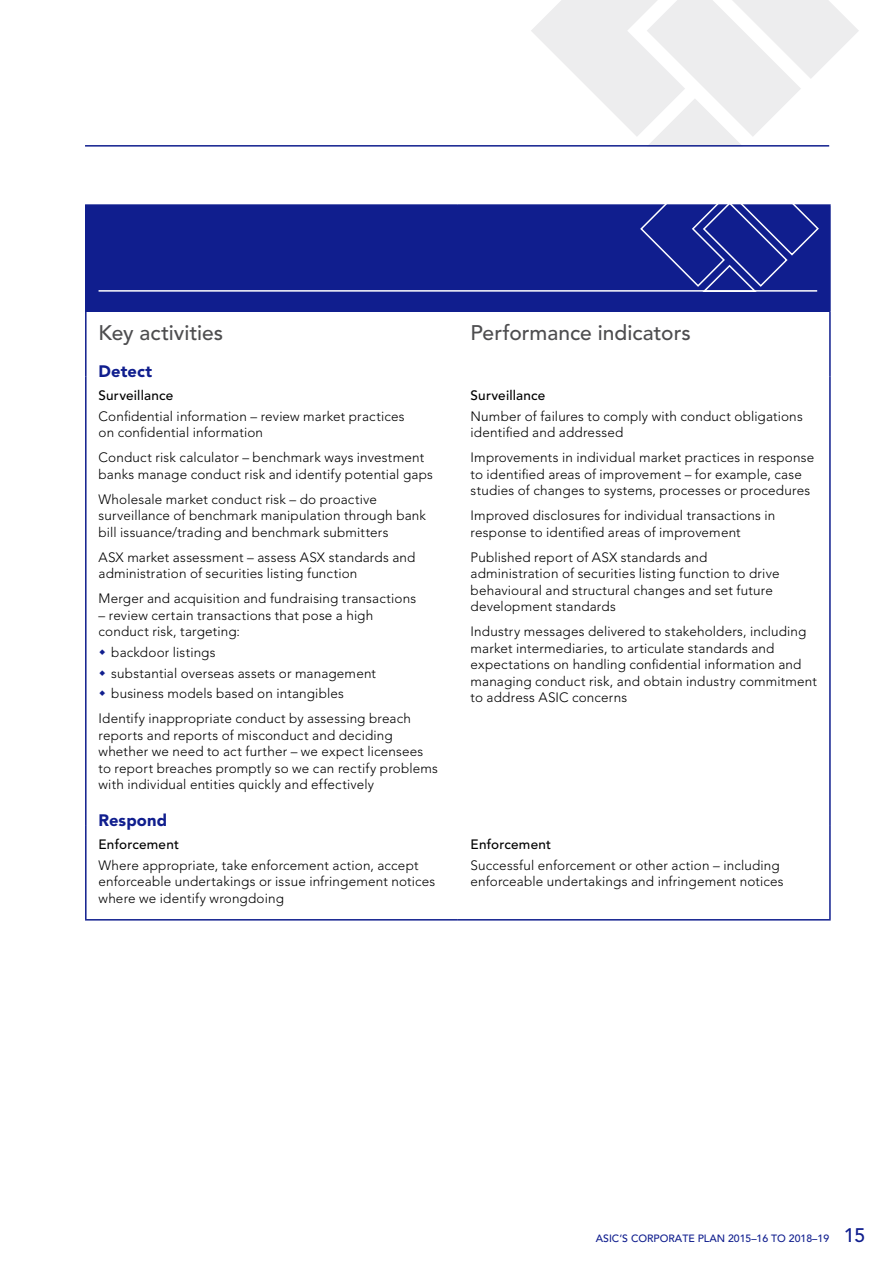
<style>
.page{position:relative;width:893px;height:1263px;background:#fff}
.page>*{position:absolute;margin:0;border:0;box-sizing:border-box;transform-origin:0 0}
.t1{font:500 21px "Avenir";color:#4d4d4f}
.t2{font:900 16.5px "Avenir";letter-spacing:.005em;color:#101e8e}
.t3{font:300 13.5px/16.5px "Avenir";letter-spacing:.01em;color:#000}
.t4{font:500 13.5px "Avenir";letter-spacing:.015em;color:#000}
.t5{font:500 10.5px "Avenir";color:#101e8e}
.s1{font-size:19.5px}
</style>
<div class="page">
<div style="left:86px;top:205px;width:744px;height:106px;background:#101e8e"></div>
<hr style="left:85px;top:206px;width:2px;height:105px;background:#101e8e">
<hr style="left:85px;top:204px;width:373px;height:2px;background:#101e8e">
<hr style="left:458px;top:204px;width:373px;height:2px;background:#101e8e">
<hr style="left:829px;top:206px;width:2px;height:105px;background:#101e8e">
<hr style="left:85px;top:311px;width:2px;height:66px;background:#101e8e">
<hr style="left:85px;top:377px;width:2px;height:449px;background:#101e8e">
<hr style="left:85px;top:826px;width:2px;height:93px;background:#101e8e">
<hr style="left:85px;top:919px;width:373px;height:1px;background:#101e8e">
<hr style="left:829px;top:311px;width:2px;height:66px;background:#101e8e">
<hr style="left:829px;top:377px;width:2px;height:449px;background:#101e8e">
<hr style="left:829px;top:826px;width:2px;height:93px;background:#101e8e">
<hr style="left:458px;top:919px;width:373px;height:1px;background:#101e8e">
<hr style="left:99px;top:290px;width:718px;height:2px;background:#fff">
<svg style="left:531px;top:0;width:328px;height:293px"></svg>
<hr style="left:85px;top:145px;width:744px;height:2px;background:#101e8e">
<h1 class="t1" style="left:99px;top:321px;width:126px">Key activities</h1>
<p class="t2" style="left:99px;top:361px;width:55px">Detect</p>
<p class="t4" style="left:99px;top:387px;width:76px">Surveillance</p>
<p class="t3" style="left:99px;top:408px;width:307px">Confidential information – review market practices on confidential information</p>
<p class="t3" style="left:99px;top:449px;width:336px">Conduct risk calculator – benchmark ways investment banks manage conduct risk and identify potential gaps</p>
<p class="t3" style="left:99px;top:491px;width:329px">Wholesale market conduct risk – do proactive surveillance of benchmark manipulation through bank bill issuance/trading and benchmark submitters</p>
<p class="t3" style="left:99px;top:549px;width:318px">ASX market assessment – assess ASX standards and administration of securities listing function</p>
<p class="t3" style="left:99px;top:590px;width:319px">Merger and acquisition and fundraising transactions</p>
<p class="t3" style="left:99px;top:607px;width:276px">– review certain transactions that pose a high conduct risk, targeting:</p>
<p class="t3" style="left:111px;top:642px;width:266px;line-height:20.7px">backdoor listings<br>substantial overseas assets or management business models based on intangibles</p>
<p class="t3" style="left:99px;top:710px;width:341px">Identify inappropriate conduct by assessing breach reports and reports of misconduct and deciding whether we need to act further – we expect licensees to report breaches promptly so we can rectify problems with individual entities quickly and effectively</p>
<p class="t2" style="left:99px;top:810px;width:70px">Respond</p>
<p class="t4" style="left:99px;top:836px;width:82px">Enforcement</p>
<p class="t3" style="left:99px;top:857px;width:338px">Where appropriate, take enforcement action, accept enforceable undertakings or issue infringement notices where we identify wrongdoing</p>
<h1 class="t1" style="left:471px;top:321px;width:222px">Performance indicators</h1>
<p class="t4" style="left:471px;top:387px;width:76px">Surveillance</p>
<p class="t3" style="left:471px;top:408px;width:334px">Number of failures to comply with conduct obligations identified and addressed</p>
<p class="t3" style="left:471px;top:449px;width:345px">Improvements in individual market practices in response to identified areas of improvement – for example, case studies of changes to systems, processes or procedures</p>
<p class="t3" style="left:471px;top:507px;width:306px">Improved disclosures for individual transactions in response to identified areas of improvement</p>
<p class="t3" style="left:471px;top:549px;width:310px">Published report of ASX standards and administration of securities listing function to drive behavioural and structural changes and set future development standards</p>
<p class="t3" style="left:471px;top:623px;width:348px">Industry messages delivered to stakeholders, including market intermediaries, to articulate standards and expectations on handling confidential information and managing conduct risk, and obtain industry commitment to address ASIC concerns</p>
<p class="t4" style="left:471px;top:836px;width:82px">Enforcement</p>
<p class="t3" style="left:471px;top:857px;width:314px">Successful enforcement or other action – including enforceable undertakings and infringement notices</p>
<p class="t5" style="left:596px;top:1232px;width:271px">ASIC’S CORPORATE PLAN 2015–16 TO 2018–19 <span class="s1">15</span></p>
</div>
